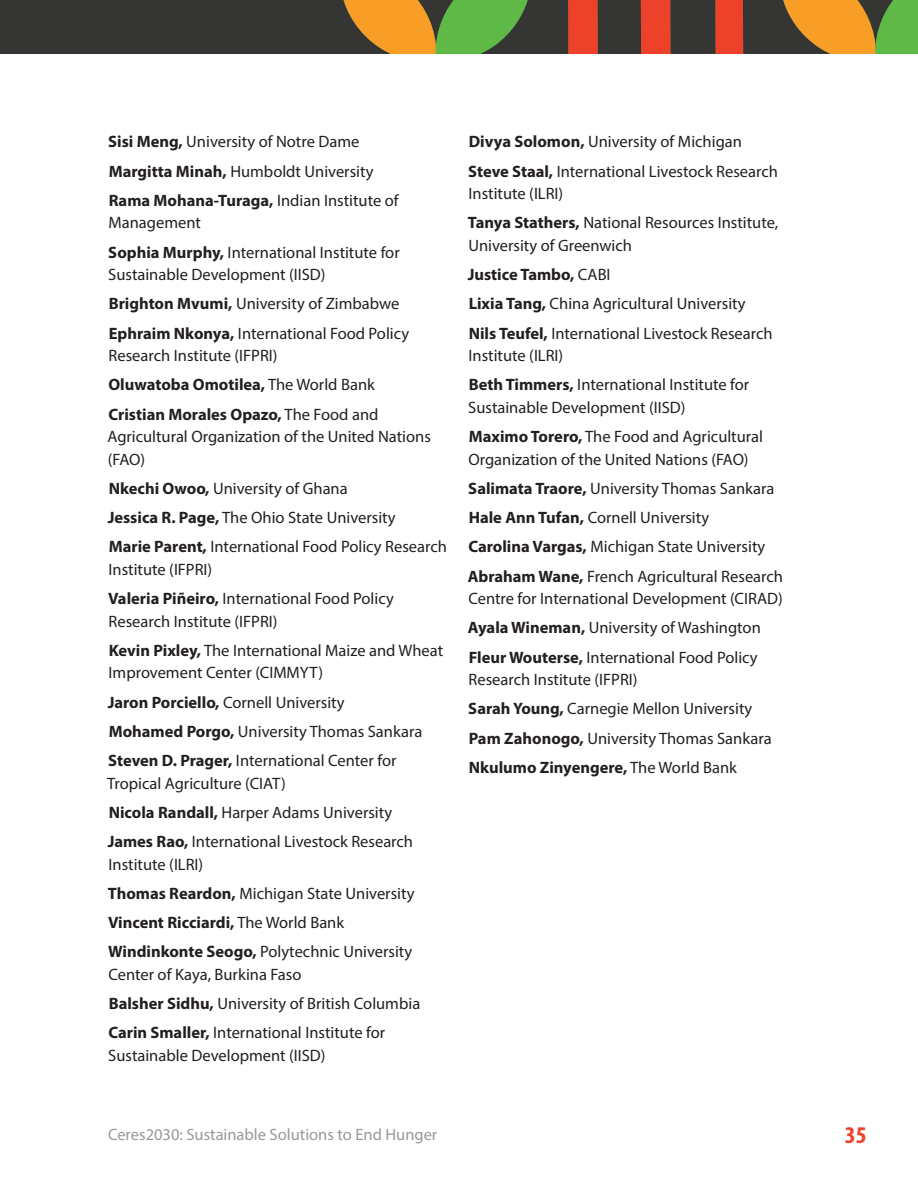
<style>
.page{position:relative;width:918px;height:1188px;background:#fff}
.page>*{position:absolute;margin:0;border:0;box-sizing:border-box;transform-origin:0 0}
.t1{font:700 condensed 24px "Myriad Pro";color:#ed412a;scale:1.07 1}
.Authors{font:16.5px/22.5px "Myriad Pro";color:#231f20}
.Authors-2{font:700 16.5px "Myriad Pro";color:#231f20}
.t2{font:16.5px "Myriad Pro";color:#999}
.s1{font-weight:700}
.s2{font-weight:400}
</style>
<div class="page">
<div style="left:0;top:0;width:918px;height:54px;background:#353634"></div>
<svg style="left:783px;top:0;width:135px;height:54px"></svg>
<svg style="left:343px;top:0;width:185px;height:54px"></svg>
<svg style="left:568px;top:0;width:176px;height:54px"></svg>
<p class="Authors" style="left:108px;top:130px;width:253px"><span class="s1">Sisi Meng,</span> University of Notre Dame</p>
<p class="Authors" style="left:109px;top:160px;width:266px"><span class="s1">Margitta Minah,</span> Humboldt University</p>
<p class="Authors" style="left:108px;top:189px;width:292px"><span class="s1">Rama Mohana-Turaga,</span> Indian Institute of<br>Management</p>
<p class="Authors" style="left:108px;top:241px;width:293px"><span class="s1">Sophia Murphy,</span> International Institute for<br>Sustainable Development (IISD)</p>
<p class="Authors" style="left:109px;top:292px;width:292px"><span class="s1">Brighton Mvumi,</span> University of Zimbabwe</p>
<p class="Authors" style="left:109px;top:322px;width:302px"><span class="s1">Ephraim Nkonya,</span> International Food Policy<br>Research Institute (IFPRI)</p>
<p class="Authors-2" style="left:108px;top:374px;width:268px">Oluwatoba Omotilea, <span class="s2">The World Bank</span></p>
<p class="Authors" style="left:107px;top:403px;width:325px"><span class="s1">Cristian Morales Opazo,</span> The Food and<br>Agricultural Organization of the United Nations (FAO)</p>
<p class="Authors" style="left:109px;top:477px;width:241px"><span class="s1">Nkechi Owoo,</span> University of Ghana</p>
<p class="Authors" style="left:108px;top:506px;width:289px"><span class="s1">Jessica R. Page,</span> The Ohio State University</p>
<p class="Authors" style="left:109px;top:535px;width:340px"><span class="s1">Marie Parent,</span> International Food Policy Research<br>Institute (IFPRI)</p>
<p class="Authors" style="left:108px;top:587px;width:287px"><span class="s1">Valeria Piñeiro,</span> International Food Policy<br>Research Institute (IFPRI)</p>
<p class="Authors" style="left:109px;top:639px;width:336px"><span class="s1">Kevin Pixley,</span> The International Maize and Wheat<br>Improvement Center (CIMMYT)</p>
<p class="Authors" style="left:108px;top:691px;width:238px"><span class="s1">Jaron Porciello,</span> Cornell University</p>
<p class="Authors" style="left:109px;top:720px;width:315px"><span class="s1">Mohamed Porgo,</span> University Thomas Sankara</p>
<p class="Authors" style="left:107px;top:749px;width:291px"><span class="s1">Steven D. Prager,</span> International Center for<br>Tropical Agriculture (CIAT)</p>
<p class="Authors" style="left:109px;top:801px;width:285px"><span class="s1">Nicola Randall,</span> Harper Adams University</p>
<p class="Authors" style="left:108px;top:830px;width:307px"><span class="s1">James Rao,</span> International Livestock Research<br>Institute (ILRI)</p>
<p class="Authors" style="left:108px;top:882px;width:308px"><span class="s1">Thomas Reardon,</span> Michigan State University</p>
<p class="Authors-2" style="left:108px;top:912px;width:238px">Vincent Ricciardi, <span class="s2">The World Bank</span></p>
<p class="Authors" style="left:108px;top:940px;width:306px"><span class="s1">Windinkonte Seogo,</span> Polytechnic University<br>Center of Kaya, Burkina Faso</p>
<p class="Authors" style="left:109px;top:992px;width:313px"><span class="s1">Balsher Sidhu,</span> University of British Columbia</p>
<p class="Authors" style="left:108px;top:1021px;width:278px"><span class="s1">Carin Smaller,</span> International Institute for<br>Sustainable Development (IISD)</p>
<p class="Authors" style="left:469px;top:130px;width:275px"><span class="s1">Divya Solomon,</span> University of Michigan</p>
<p class="Authors" style="left:468px;top:160px;width:311px"><span class="s1">Steve Staal,</span> International Livestock Research<br>Institute (ILRI)</p>
<p class="Authors" style="left:468px;top:211px;width:312px"><span class="s1">Tanya Stathers,</span> National Resources Institute,<br>University of Greenwich</p>
<p class="Authors-2" style="left:468px;top:264px;width:144px">Justice Tambo, <span class="s2">CABI</span></p>
<p class="Authors" style="left:469px;top:292px;width:278px"><span class="s1">Lixia Tang,</span> China Agricultural University</p>
<p class="Authors" style="left:469px;top:322px;width:306px"><span class="s1">Nils Teufel,</span> International Livestock Research<br>Institute (ILRI)</p>
<p class="Authors" style="left:468px;top:373px;width:283px"><span class="s1">Beth Timmers,</span> International Institute for<br>Sustainable Development (IISD)</p>
<p class="Authors" style="left:468px;top:425px;width:296px"><span class="s1">Maximo Torero,</span> The Food and Agricultural<br>Organization of the United Nations (FAO)</p>
<p class="Authors" style="left:468px;top:477px;width:308px"><span class="s1">Salimata Traore,</span> University Thomas Sankara</p>
<p class="Authors" style="left:469px;top:506px;width:242px"><span class="s1">Hale Ann Tufan,</span> Cornell University</p>
<p class="Authors" style="left:468px;top:535px;width:299px"><span class="s1">Carolina Vargas,</span> Michigan State University</p>
<p class="Authors" style="left:468px;top:565px;width:317px"><span class="s1">Abraham Wane,</span> French Agricultural Research<br>Centre for International Development (CIRAD)</p>
<p class="Authors" style="left:468px;top:616px;width:295px"><span class="s1">Ayala Wineman,</span> University of Washington</p>
<p class="Authors" style="left:469px;top:646px;width:291px"><span class="s1">Fleur Wouterse,</span> International Food Policy<br>Research Institute (IFPRI)</p>
<p class="Authors" style="left:468px;top:697px;width:286px"><span class="s1">Sarah Young,</span> Carnegie Mellon University</p>
<p class="Authors" style="left:469px;top:727px;width:304px"><span class="s1">Pam Zahonogo,</span> University Thomas Sankara</p>
<p class="Authors-2" style="left:469px;top:757px;width:270px">Nkulumo Zinyengere, <span class="s2">The World Bank</span></p>
<p class="t2" style="left:108px;top:1124px;width:331px">Ceres2030: Sustainable Solutions to End Hunger</p>
<h1 class="t1" style="left:845px;top:1120px;width:22px">35</h1>
</div>
